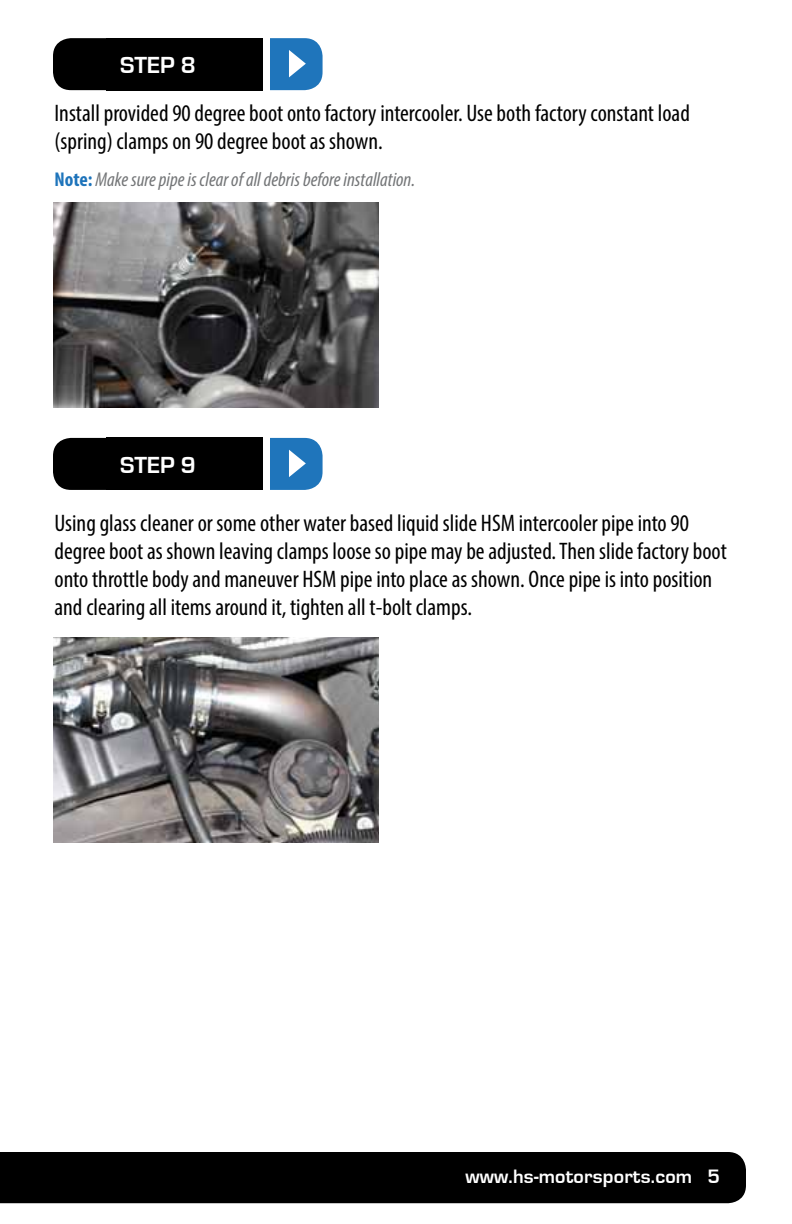
<style>
.page{position:relative;width:792px;height:1224px;background:#fff}
.page>*{position:absolute;margin:0;border:0;box-sizing:border-box;transform-origin:0 0}
.t1{font:condensed 24px/28px "Myriad Pro";color:#000}
.t2{font:700 24px "Eurostile";color:#fff}
.t3{font:italic condensed 20px "Myriad Pro";color:#737577}
.t4{font:700 20px "Eurostile";letter-spacing:.01em;color:#fff}
.s1{font-weight:700;font-style:normal;color:#1e74bb}
</style>
<div class="page">
<div style="left:0;top:1152px;width:746px;height:51px;background:#000"></div>
<div style="left:53px;top:38px;width:149px;height:52px;background:#000;border-radius:18px"></div>
<div style="left:243px;top:38px;width:80px;height:52px;background:#1f75bb;border-radius:18px"></div>
<div style="left:106px;top:38px;width:161px;height:52px;background:#000"></div>
<div style="left:263px;top:35px;width:6px;height:57px;background:#fff"></div>
<svg style="left:289px;top:50px;width:17px;height:27px"></svg>
<div style="left:53px;top:438px;width:149px;height:52px;background:#000;border-radius:18px"></div>
<div style="left:243px;top:438px;width:80px;height:52px;background:#1f75bb;border-radius:18px"></div>
<div style="left:106px;top:438px;width:161px;height:52px;background:#000"></div>
<div style="left:263px;top:434px;width:6px;height:58px;background:#fff"></div>
<svg style="left:289px;top:450px;width:17px;height:27px"></svg>
<img style="left:53px;top:203px;width:326px;height:204px">
<img style="left:53px;top:638px;width:326px;height:204px">
<p class="t2" style="left:120px;top:52px;width:77px">STEP 8</p>
<p class="t1" style="left:55px;top:98px;width:637px">Install provided 90 degree boot onto factory intercooler. Use both factory constant load (spring) clamps on 90 degree boot as shown.</p>
<p class="t3" style="left:55px;top:167px;width:362px"><span class="s1">Note:</span> Make sure pipe is clear of all debris before installation.</p>
<p class="t2" style="left:120px;top:452px;width:77px">STEP 9</p>
<p class="t1" style="left:55px;top:508px;width:674px">Using glass cleaner or some other water based liquid slide HSM intercooler pipe into 90 degree boot as shown leaving clamps loose so pipe may be adjusted. Then slide factory boot onto throttle body and maneuver HSM pipe into place as shown. Once pipe is into position and clearing all items around it, tighten all t-bolt clamps.</p>
<p class="t4" style="left:465px;top:1166px;width:256px">www.hs-motorsports.com 5</p>
</div>
